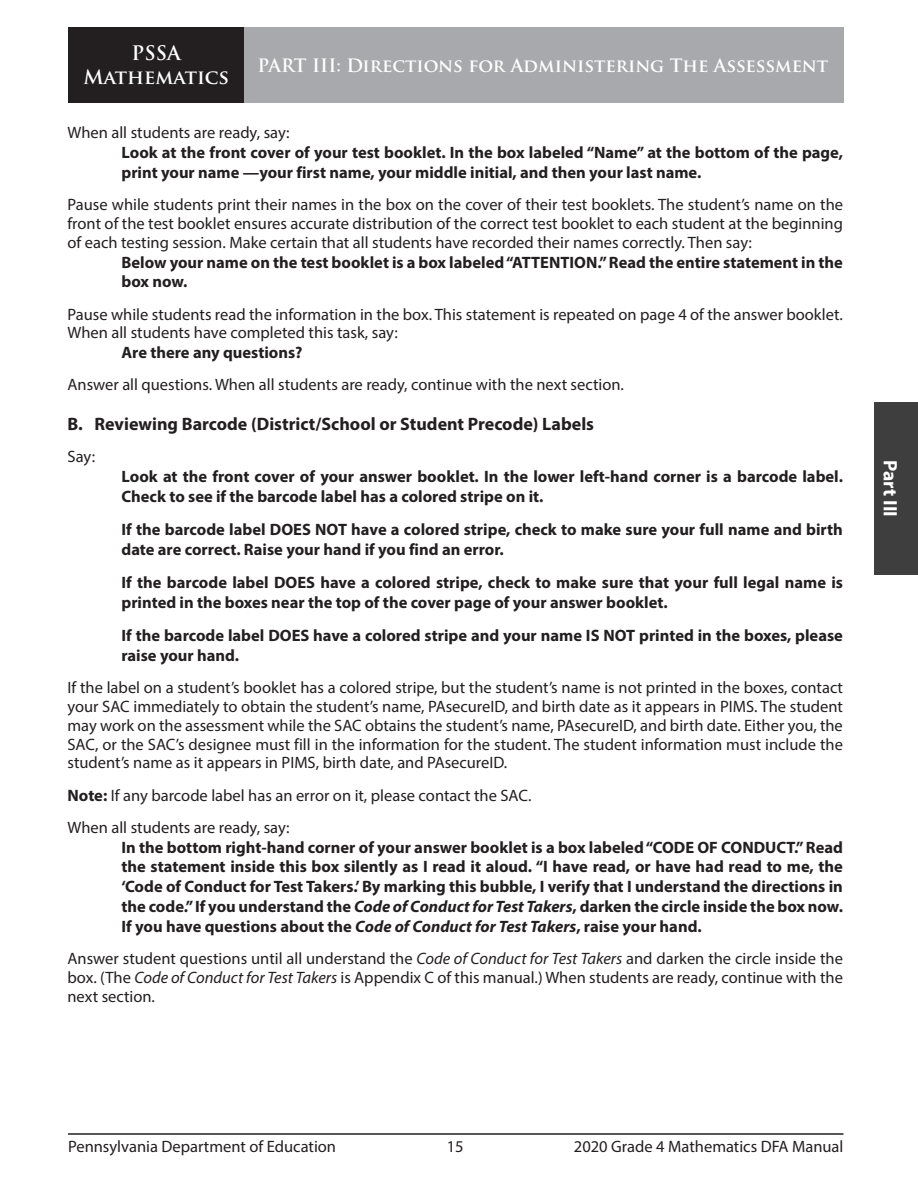
<style>
.page{position:relative;width:918px;height:1188px;background:#fff}
.page>*{position:absolute;margin:0;border:0;box-sizing:border-box;transform-origin:0 0}
.t1{font:700 19.5px/23.4px "Trajan Pro";color:#fff;text-align:center}
.t2{font:700 19.5px "Myriad Pro";color:#fff}
._00_Hd_Level2{font:700 18px "Myriad Pro";color:#231f20}
.t3{font:700 18px "Trajan Pro";color:#fff}
._01_Say_bold{font:700 16.5px/19.8px "Myriad Pro";color:#231f20}
._01_Body{font:16.5px/18.8px "Myriad Pro";color:#231f20;text-align:justify}
._01_Body_b0{font:16.5px/18.8px "Myriad Pro";color:#231f20;text-align:justify}
._01_Body_b0_pg{font:16.5px "Myriad Pro";color:#231f20}
.s1{font-weight:700}
.s2{font-style:italic}
</style>
<div class="page">
<hr style="left:68px;top:1133px;width:775px;height:2px;background:#231f20">
<div style="left:68px;top:27px;width:176px;height:76px;background:#231f20"></div>
<div style="left:244px;top:27px;width:599px;height:76px;background:#a8a9ad"></div>
<div style="left:875px;top:402px;width:43px;height:173px;background:#3e3e3f"></div>
<p class="t1" style="left:83px;top:42px;width:147px">PSSA<br>Mathematics</p>
<p class="t3" style="left:258px;top:54px;width:572px">PART III: Directions for Administering The Assessment</p>
<p class="_01_Body_b0_pg" style="left:68px;top:123px;width:224px">When all students are ready, say:</p>
<p class="_01_Say_bold" style="left:122px;top:142px;width:723px">Look at the front cover of your test booklet. In the box labeled “Name” at the bottom of the page, print your name —your first name, your middle initial, and then your last name.</p>
<p class="_01_Body_b0" style="left:68px;top:195px;width:777px">Pause while students print their names in the box on the cover of their test booklets. The student’s name on the front of the test booklet ensures accurate distribution of the correct test booklet to each student at the beginning of each testing session. Make certain that all students have recorded their names correctly. Then say:</p>
<p class="_01_Say_bold" style="left:122px;top:252px;width:723px">Below your name on the test booklet is a box labeled “ATTENTION.” Read the entire statement in the box now.</p>
<p class="_01_Body_b0" style="left:68px;top:304px;width:777px">Pause while students read the information in the box. This statement is repeated on page 4 of the answer booklet.<br>When all students have completed this task, say:</p>
<p class="_01_Say_bold" style="left:122px;top:342px;width:183px">Are there any questions?</p>
<p class="_01_Body" style="left:68px;top:375px;width:558px">Answer all questions. When all students are ready, continue with the next section.</p>
<h3 class="_00_Hd_Level2" style="left:68px;top:412px;width:528px">B. Reviewing Barcode (District/School or Student Precode) Labels</h3>
<p class="_01_Body_b0" style="left:68px;top:447px;width:29px">Say:</p>
<p class="_01_Say_bold" style="left:122px;top:466px;width:722px">Look at the front cover of your answer booklet. In the lower left-hand corner is a barcode label.<br>Check to see if the barcode label has a colored stripe on it.</p>
<p class="_01_Say_bold" style="left:122px;top:519px;width:723px">If the barcode label DOES NOT have a colored stripe, check to make sure your full name and birth date are correct. Raise your hand if you find an error.</p>
<p class="_01_Say_bold" style="left:122px;top:572px;width:723px">If the barcode label DOES have a colored stripe, check to make sure that your full legal name is printed in the boxes near the top of the cover page of your answer booklet.</p>
<p class="_01_Say_bold" style="left:122px;top:625px;width:723px">If the barcode label DOES have a colored stripe and your name IS NOT printed in the boxes, please raise your hand.</p>
<p class="_01_Body" style="left:68px;top:678px;width:777px">If the label on a student’s booklet has a colored stripe, but the student’s name is not printed in the boxes, contact your SAC immediately to obtain the student’s name, PAsecureID, and birth date as it appears in PIMS. The student may work on the assessment while the SAC obtains the student’s name, PAsecureID, and birth date. Either you, the SAC, or the SAC’s designee must fill in the information for the student. The student information must include the student’s name as it appears in PIMS, birth date, and PAsecureID.</p>
<p class="_01_Body" style="left:68px;top:785px;width:465px"><span class="s1">Note:</span> If any barcode label has an error on it, please contact the SAC.</p>
<p class="_01_Body_b0" style="left:68px;top:818px;width:224px">When all students are ready, say:</p>
<p class="_01_Say_bold" style="left:122px;top:837px;width:723px;text-align:justify">In the bottom right-hand corner of your answer booklet is a box labeled “CODE OF CONDUCT.” Read the statement inside this box silently as I read it aloud. “I have read, or have had read to me, the ‘Code of Conduct for Test Takers.’ By marking this bubble, I verify that I understand the directions in the code.” If you understand the <span class="s2">Code of Conduct for Test Takers</span>, darken the circle inside the box now.<br>If you have questions about the <span class="s2">Code of Conduct for Test Takers</span>, raise your hand.</p>
<p class="_01_Body" style="left:68px;top:949px;width:777px">Answer student questions until all understand the <span class="s2">Code of Conduct for Test Takers</span> and darken the circle inside the box. (The <span class="s2">Code of Conduct for Test Takers</span> is Appendix C of this manual.) When students are ready, continue with the next section.</p>
<p class="t2" style="left:903px;top:460px;width:58px;rotate:90deg">Part III</p>
<p class="_01_Body" style="left:68px;top:1137px;width:270px">Pennsylvania Department of Education</p>
<p class="_01_Body" style="left:447px;top:1137px;width:18px">15</p>
<p class="_01_Body" style="left:574px;top:1137px;width:271px">2020 Grade 4 Mathematics DFA Manual</p>
</div>
